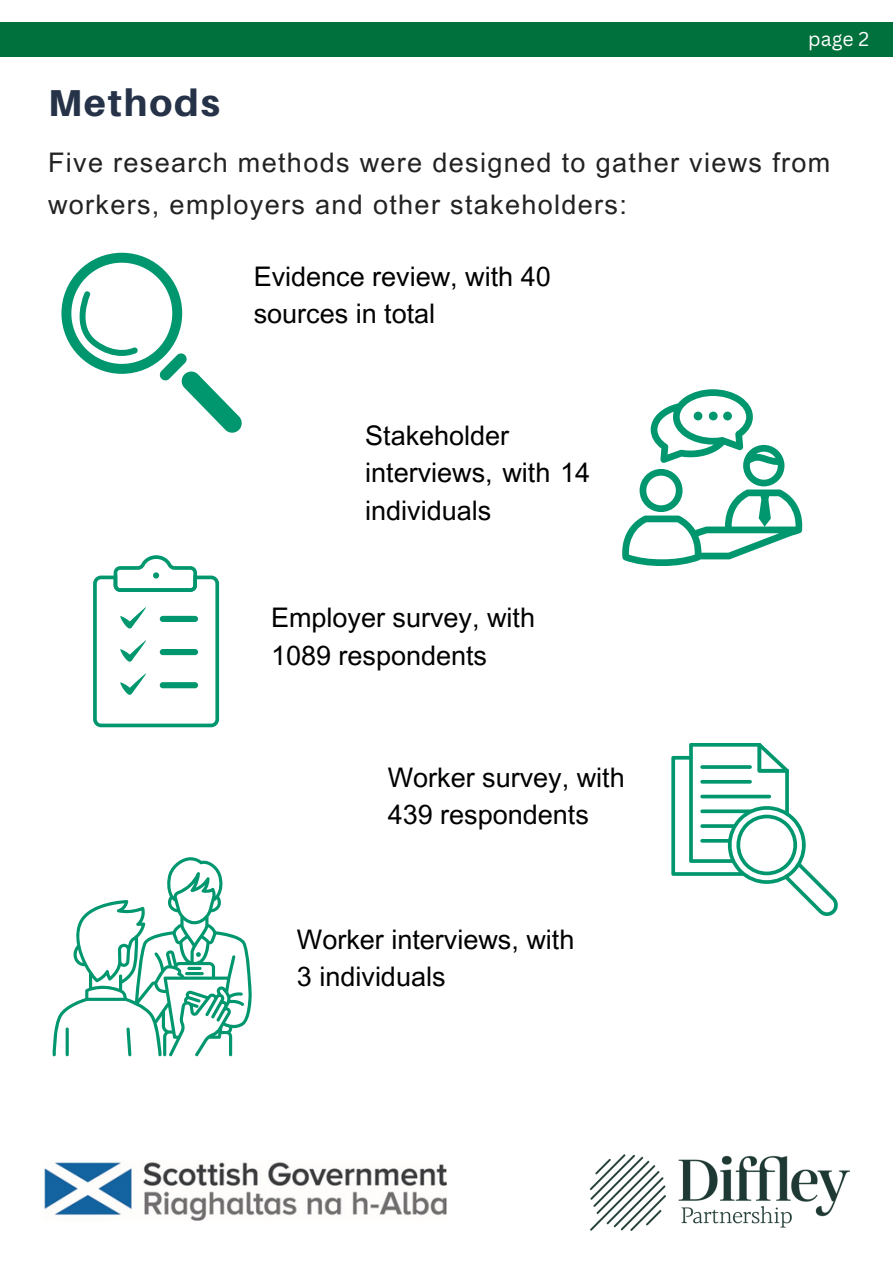
<style>
.page{position:relative;width:893px;height:1264px;background:#fff}
.page>*{position:absolute;margin:0;border:0;box-sizing:border-box;transform-origin:0 0}
.t1{font:800 37.5px "Aileron";letter-spacing:.05em;color:#253248}
.t2{font:27px/37px "Arial MT Pro";color:#000}
.t3{font:27px/42.8px "Arial MT Pro";letter-spacing:.05em;color:#222}
.t4{font:19.5px "Canva Sans";color:#fff}
</style>
<div class="page">
<div style="left:0;top:22px;width:892px;height:34px;background:#00703c"></div>
<svg style="left:61px;top:253px;width:181px;height:179px"></svg>
<svg style="left:53px;top:857px;width:199px;height:199px"></svg>
<svg style="left:93px;top:555px;width:126px;height:172px"></svg>
<div style="left:160px;top:682px;width:38px;height:6px;background:#00966e;border-radius:3px"></div>
<svg style="left:622px;top:389px;width:181px;height:177px"></svg>
<div style="left:723px;top:411px;width:8px;height:9px;background:#00966e;border-radius:50%"></div>
<svg style="left:708px;top:411px;width:9px;height:9px"></svg>
<div style="left:693px;top:411px;width:9px;height:9px;background:#00966e;border-radius:50%"></div>
<svg style="left:671px;top:743px;width:167px;height:173px"></svg>
<img style="left:44px;top:1162px;width:402px;height:58px">
<img style="left:589px;top:1154px;width:260px;height:76px">
<p class="t4" style="left:808px;top:25px;width:62px">page 2</p>
<h1 class="t1" style="left:48px;top:79px;width:173px">Methods</h1>
<p class="t3" style="left:48px;top:144px;width:783px">Five research methods were designed to gather views from workers, employers and other stakeholders:</p>
<p class="t2" style="left:254px;top:262px;width:298px">Evidence review, with 40 sources in total</p>
<p class="t2" style="left:365px;top:421px;width:226px">Stakeholder interviews, with 14 individuals</p>
<p class="t2" style="left:271px;top:603px;width:265px">Employer survey, with<br>1089 respondents</p>
<p class="t2" style="left:388px;top:762px;width:238px">Worker survey, with<br>439 respondents</p>
<p class="t2" style="left:297px;top:924px;width:279px">Worker interviews, with<br>3 individuals</p>
</div>
